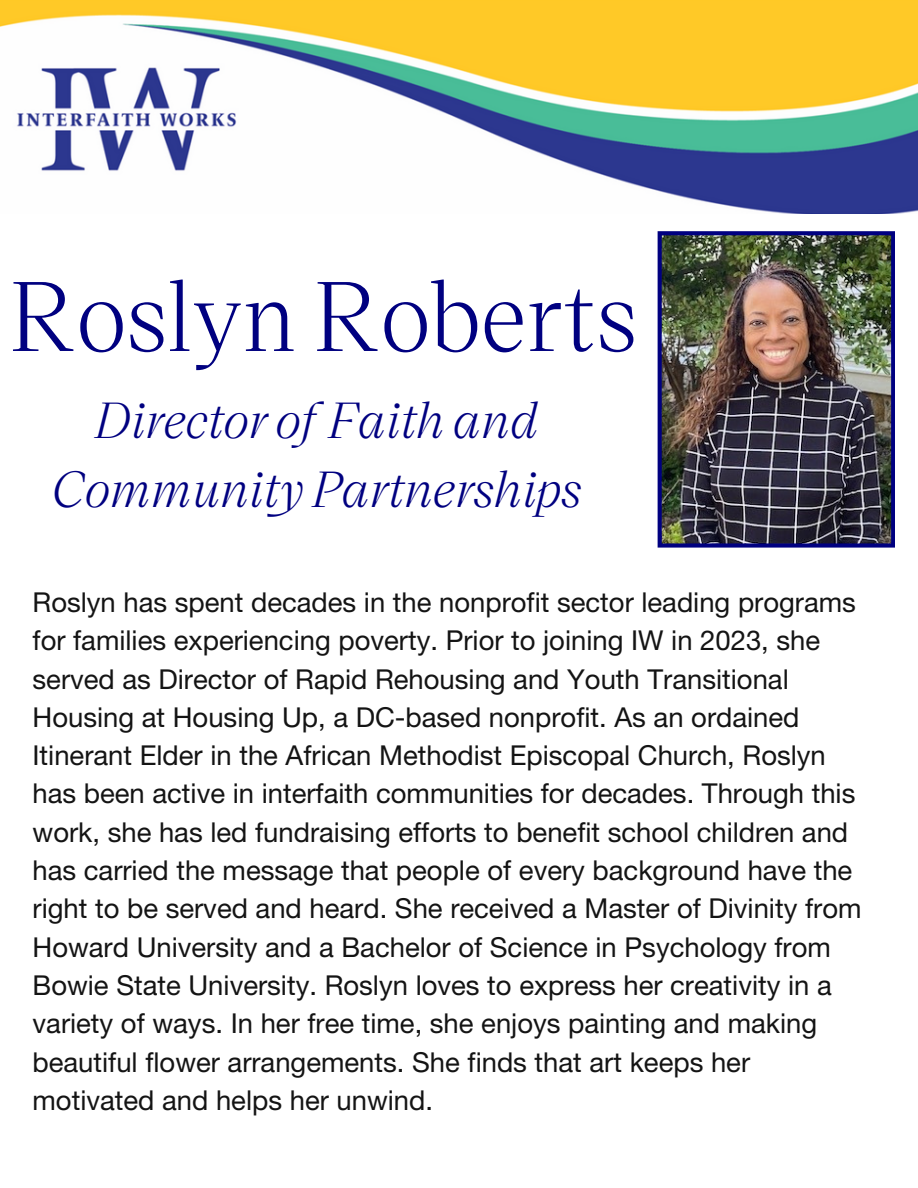
<style>
.page{position:relative;width:918px;height:1188px;background:#fff}
.page>*{position:absolute;margin:0;border:0;box-sizing:border-box;transform-origin:0 0}
.t1{font:95.7px "Victor Serif";color:#000080}
.t2{font:italic 49.2px/68.7px "Victor Serif";color:#000080;text-align:center}
.t3{font:27.45px/38.2px "Helvetica Neue LT Std";color:#141414}
</style>
<div class="page">
<img style="left:0;top:0;width:918px;height:214px">
<img style="left:658px;top:231px;width:237px;height:317px">
<h1 class="t1" style="left:9px;top:250px;width:630px">Roslyn Roberts</h1>
<h2 class="t2" style="left:51px;top:384px;width:532px">Director of Faith and<br>Community Partnerships</h2>
<p class="t3" style="left:33px;top:587px;width:830px">Roslyn has spent decades in the nonprofit sector leading programs for families experiencing poverty. Prior to joining IW in 2023, she served as Director of Rapid Rehousing and Youth Transitional Housing at Housing Up, a DC-based nonprofit. As an ordained Itinerant Elder in the African Methodist Episcopal Church, Roslyn has been active in interfaith communities for decades. Through this work, she has led fundraising efforts to benefit school children and has carried the message that people of every background have the right to be served and heard. She received a Master of Divinity from Howard University and a Bachelor of Science in Psychology from Bowie State University. Roslyn loves to express her creativity in a variety of ways. In her free time, she enjoys painting and making beautiful flower arrangements. She finds that art keeps her motivated and helps her unwind.</p>
</div>
